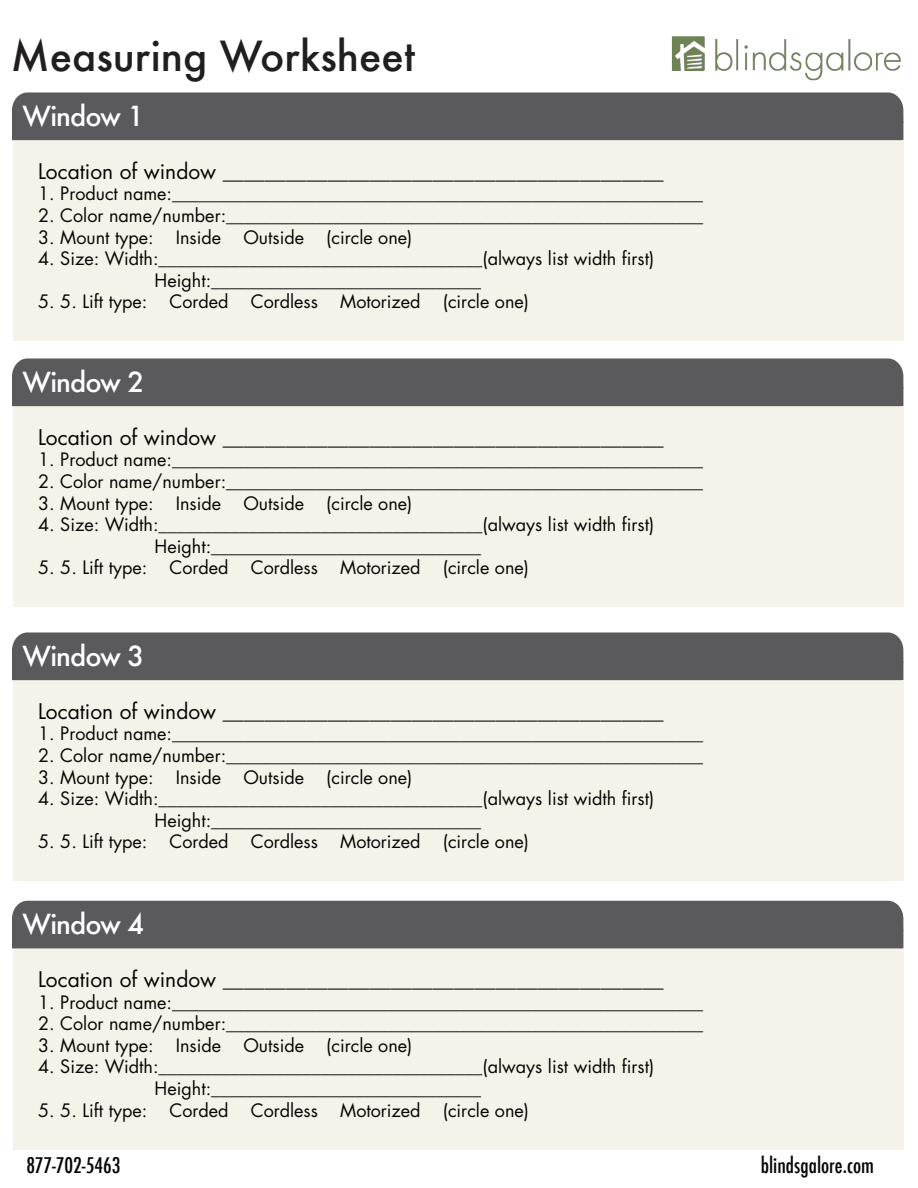
<style>
.page{position:relative;width:918px;height:1188px;background:#fff}
.page>*{position:absolute;margin:0;border:0;box-sizing:border-box;transform-origin:0 0}
.t1{font:500 40.5px "Futura";color:#211e1e}
.t2{font:500 27px "Futura";letter-spacing:-.035em;color:#fff}
.t3{font:21px "Futura";color:#050504}
.t4{font:500 condensed 21px "Futura";color:#050504}
.t5{font:18px/21.6px "Futura";color:#050504}
</style>
<div class="page">
<div style="left:13px;top:118px;width:891px;height:223px;background:#f5f3e9"></div>
<div style="left:12px;top:92px;width:891px;height:48px;background:#5a595c"></div>
<div style="left:13px;top:384px;width:891px;height:223px;background:#f5f3e9"></div>
<div style="left:12px;top:358px;width:891px;height:48px;background:#5a595c"></div>
<div style="left:13px;top:658px;width:891px;height:223px;background:#f5f3e9"></div>
<div style="left:12px;top:632px;width:891px;height:48px;background:#5a595c"></div>
<div style="left:13px;top:926px;width:891px;height:223px;background:#f5f3e9"></div>
<div style="left:12px;top:901px;width:891px;height:47px;background:#5a595c"></div>
<img style="left:671px;top:36px;width:230px;height:45px">
<h1 class="t1" style="left:11px;top:29px;width:406px">Measuring Worksheet</h1>
<h2 class="t2" style="left:22px;top:98px;width:123px">Window 1</h2>
<p class="t3" style="left:38px;top:158px;width:627px">Location of window __________________________________________</p>
<p class="t5" style="left:38px;top:183px;width:667px">1. Product name:___________________________________________________________</p>
<p class="t5" style="left:38px;top:205px;width:667px">2. Color name/number:_____________________________________________________</p>
<p class="t5" style="left:38px;top:226px;width:376px">3. Mount type: Inside Outside (circle one)</p>
<p class="t5" style="left:155px;top:248px;width:501px;text-indent:-116px">4. Size: Width:____________________________________(always list width first)<br>Height:______________________________</p>
<p class="t5" style="left:38px;top:291px;width:492px">5. 5. Lift type: Corded Cordless Motorized (circle one)</p>
<h2 class="t2" style="left:22px;top:364px;width:123px">Window 2</h2>
<p class="t3" style="left:38px;top:424px;width:627px">Location of window __________________________________________</p>
<p class="t5" style="left:38px;top:449px;width:667px">1. Product name:___________________________________________________________</p>
<p class="t5" style="left:38px;top:471px;width:667px">2. Color name/number:_____________________________________________________</p>
<p class="t5" style="left:38px;top:492px;width:376px">3. Mount type: Inside Outside (circle one)</p>
<p class="t5" style="left:155px;top:514px;width:501px;text-indent:-116px">4. Size: Width:____________________________________(always list width first)<br>Height:______________________________</p>
<p class="t5" style="left:38px;top:557px;width:492px">5. 5. Lift type: Corded Cordless Motorized (circle one)</p>
<h2 class="t2" style="left:22px;top:638px;width:123px">Window 3</h2>
<p class="t3" style="left:38px;top:698px;width:627px">Location of window __________________________________________</p>
<p class="t5" style="left:38px;top:723px;width:667px">1. Product name:___________________________________________________________</p>
<p class="t5" style="left:38px;top:745px;width:667px">2. Color name/number:_____________________________________________________</p>
<p class="t5" style="left:38px;top:766px;width:376px">3. Mount type: Inside Outside (circle one)</p>
<p class="t5" style="left:155px;top:788px;width:501px;text-indent:-116px">4. Size: Width:____________________________________(always list width first)<br>Height:______________________________</p>
<p class="t5" style="left:38px;top:831px;width:492px">5. 5. Lift type: Corded Cordless Motorized (circle one)</p>
<h2 class="t2" style="left:22px;top:906px;width:123px">Window 4</h2>
<p class="t3" style="left:38px;top:966px;width:627px">Location of window __________________________________________</p>
<p class="t5" style="left:38px;top:991px;width:667px">1. Product name:___________________________________________________________</p>
<p class="t5" style="left:38px;top:1013px;width:667px">2. Color name/number:_____________________________________________________</p>
<p class="t5" style="left:38px;top:1035px;width:376px">3. Mount type: Inside Outside (circle one)</p>
<p class="t5" style="left:155px;top:1056px;width:501px;text-indent:-116px">4. Size: Width:____________________________________(always list width first)<br>Height:______________________________</p>
<p class="t5" style="left:38px;top:1099px;width:492px">5. 5. Lift type: Corded Cordless Motorized (circle one)</p>
<p class="t4" style="left:27px;top:1152px;width:95px">877-702-5463</p>
<p class="t4" style="left:761px;top:1152px;width:115px">blindsgalore.com</p>
</div>
